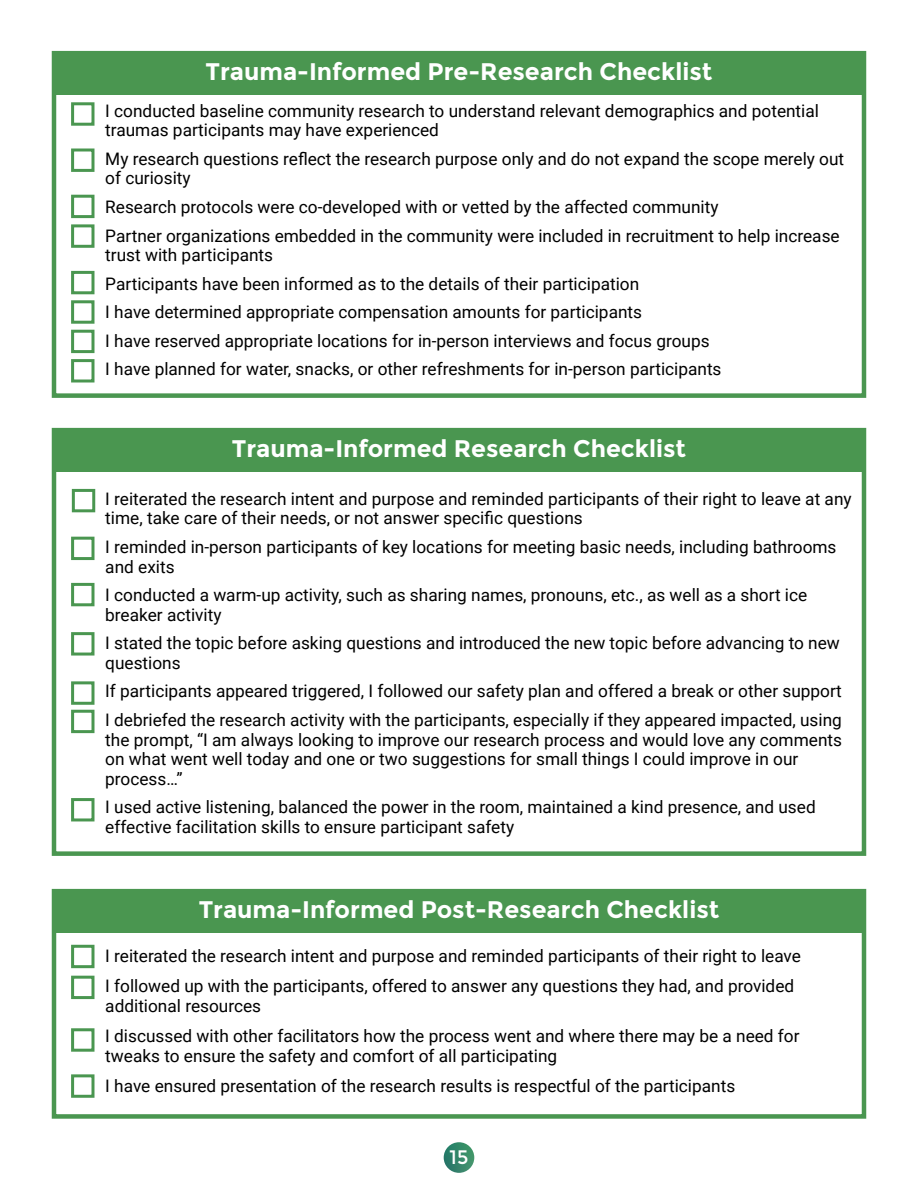
<style>
.page{position:relative;width:918px;height:1188px;background:#fff}
.page>*{position:absolute;margin:0;border:0;box-sizing:border-box;transform-origin:0 0}
._16pt_header{font:700 24px "Montserrat";color:#fff}
.t1{font:19.5px "Montserrat";color:#fff}
.Pa7{font:17.25px/19.5px "Roboto";color:#000}
.Pa10{font:17.25px/19.6px "Roboto";color:#000}
</style>
<div class="page">
<img style="left:444px;top:1142px;width:30px;height:31px;border-radius:15px">
<div style="left:52px;top:428px;width:814px;height:428px;border:4px solid #4a9650"></div>
<div style="left:56px;top:431px;width:810px;height:41px;background:#4a9650"></div>
<div style="left:54px;top:54px;width:810px;height:41px;background:#4a9650"></div>
<div style="left:52px;top:51px;width:814px;height:347px;border:4px solid #4a9650"></div>
<div style="left:71px;top:102px;width:23px;height:24px;border:3px solid #4a9650"></div>
<div style="left:71px;top:148px;width:23px;height:24px;border:3px solid #4a9650"></div>
<div style="left:71px;top:195px;width:23px;height:23px;border:3px solid #4a9650"></div>
<div style="left:71px;top:224px;width:23px;height:24px;border:3px solid #4a9650"></div>
<div style="left:71px;top:271px;width:23px;height:23px;border:3px solid #4a9650"></div>
<div style="left:71px;top:300px;width:23px;height:24px;border:3px solid #4a9650"></div>
<div style="left:71px;top:330px;width:23px;height:23px;border:3px solid #4a9650"></div>
<div style="left:72px;top:489px;width:23px;height:23px;border:3px solid #4a9650"></div>
<div style="left:71px;top:537px;width:23px;height:23px;border:3px solid #4a9650"></div>
<div style="left:71px;top:632px;width:23px;height:24px;border:3px solid #4a9650"></div>
<div style="left:71px;top:681px;width:23px;height:24px;border:3px solid #4a9650"></div>
<div style="left:71px;top:710px;width:23px;height:23px;border:3px solid #4a9650"></div>
<div style="left:71px;top:798px;width:23px;height:23px;border:3px solid #4a9650"></div>
<div style="left:71px;top:583px;width:23px;height:23px;border:3px solid #4a9650"></div>
<div style="left:71px;top:359px;width:23px;height:23px;border:3px solid #4a9650"></div>
<div style="left:54px;top:892px;width:810px;height:41px;background:#4a9650"></div>
<div style="left:52px;top:889px;width:814px;height:230px;border:4px solid #4a9650"></div>
<div style="left:71px;top:945px;width:23px;height:23px;border:3px solid #4a9650"></div>
<div style="left:71px;top:976px;width:23px;height:23px;border:3px solid #4a9650"></div>
<div style="left:71px;top:1028px;width:23px;height:24px;border:3px solid #4a9650"></div>
<div style="left:71px;top:1074px;width:23px;height:24px;border:3px solid #4a9650"></div>
<p class="_16pt_header" style="left:205px;top:57px;width:509px">Trauma-Informed Pre-Research Checklist</p>
<p class="Pa7" style="left:105px;top:100px;width:715px">I conducted baseline community research to understand relevant demographics and potential traumas participants may have experienced</p>
<p class="Pa7" style="left:105px;top:148px;width:740px">My research questions reflect the research purpose only and do not expand the scope merely out of curiosity</p>
<p class="Pa7" style="left:105px;top:197px;width:615px">Research protocols were co-developed with or vetted by the affected community</p>
<p class="Pa7" style="left:105px;top:225px;width:736px">Partner organizations embedded in the community were included in recruitment to help increase trust with participants</p>
<p class="Pa7" style="left:105px;top:273px;width:535px">Participants have been informed as to the details of their participation</p>
<p class="Pa7" style="left:105px;top:302px;width:538px">I have determined appropriate compensation amounts for participants</p>
<p class="Pa7" style="left:105px;top:330px;width:606px">I have reserved appropriate locations for in-person interviews and focus groups</p>
<p class="Pa7" style="left:105px;top:359px;width:618px">I have planned for water, snacks, or other refreshments for in-person participants</p>
<p class="_16pt_header" style="left:232px;top:434px;width:456px">Trauma-Informed Research Checklist</p>
<p class="Pa7" style="left:105px;top:488px;width:748px">I reiterated the research intent and purpose and reminded participants of their right to leave at any time, take care of their needs, or not answer specific questions</p>
<p class="Pa7" style="left:105px;top:536px;width:733px">I reminded in-person participants of key locations for meeting basic needs, including bathrooms and exits</p>
<p class="Pa7" style="left:105px;top:585px;width:703px">I conducted a warm-up activity, such as sharing names, pronouns, etc., as well as a short ice breaker activity</p>
<p class="Pa7" style="left:105px;top:633px;width:736px">I stated the topic before asking questions and introduced the new topic before advancing to new questions</p>
<p class="Pa7" style="left:105px;top:681px;width:738px">If participants appeared triggered, I followed our safety plan and offered a break or other support</p>
<p class="Pa7" style="left:105px;top:710px;width:738px">I debriefed the research activity with the participants, especially if they appeared impacted, using the prompt, “I am always looking to improve our research process and would love any comments on what went well today and one or two suggestions for small things I could improve in our process…”</p>
<p class="Pa7" style="left:105px;top:797px;width:712px">I used active listening, balanced the power in the room, maintained a kind presence, and used effective facilitation skills to ensure participant safety</p>
<p class="_16pt_header" style="left:199px;top:895px;width:522px">Trauma-Informed Post-Research Checklist</p>
<p class="Pa10" style="left:105px;top:946px;width:697px">I reiterated the research intent and purpose and reminded participants of their right to leave</p>
<p class="Pa10" style="left:105px;top:976px;width:690px">I followed up with the participants, offered to answer any questions they had, and provided additional resources</p>
<p class="Pa10" style="left:105px;top:1025px;width:696px">I discussed with other facilitators how the process went and where there may be a need for tweaks to ensure the safety and comfort of all participating</p>
<p class="Pa7" style="left:105px;top:1075px;width:631px">I have ensured presentation of the research results is respectful of the participants</p>
<p class="t1" style="left:450px;top:1146px;width:20px">15</p>
</div>
